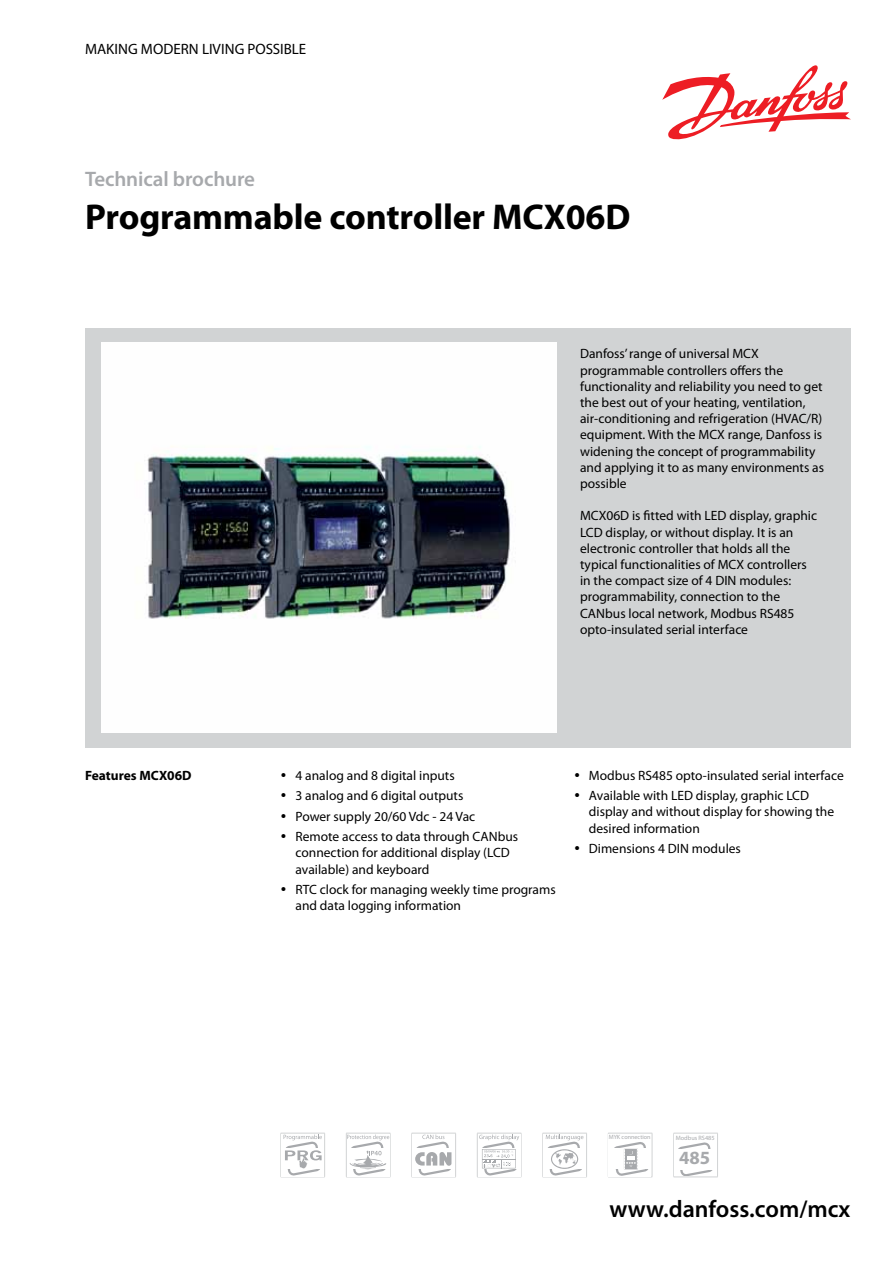
<style>
.page{position:relative;width:893px;height:1263px;background:#fff}
.page>*{position:absolute;margin:0;border:0;box-sizing:border-box;transform-origin:0 0}
.t1{font:700 36px "Myriad Pro";letter-spacing:-.005em;color:#000}
.t2{font:600 24px "Myriad Pro";color:#000}
.t3{font:600 21px "Myriad Pro";letter-spacing:-.005em;color:#a7a9ac}
.t4{font:700 18.75px "Myriad Pro";color:#a7a9ac}
.t5{font:15px "Myriad Pro";color:#000}
.t6{font:13.5px/16.2px "Myriad Pro";color:#000}
.t7{font:700 13.5px "Myriad Pro";color:#000}
.t8{font:6.3px "Myriad Pro";color:#a7a9ac}
.t9{font:6.15px "Myriad Pro";color:#a7a9ac}
</style>
<div class="page">
<div style="left:85px;top:328px;width:765px;height:419px;background:#d1d3d4"></div>
<svg style="left:662px;top:65px;width:189px;height:75px"></svg>
<img style="left:101px;top:342px;width:456px;height:391px">
<hr style="left:281px;top:1133px;width:44px;height:1px;background:#d1d3d4">
<hr style="left:281px;top:1133px;width:1px;height:44px;background:#d1d3d4">
<hr style="left:324px;top:1133px;width:1px;height:44px;background:#d1d3d4">
<hr style="left:346px;top:1133px;width:44px;height:1px;background:#d1d3d4">
<hr style="left:346px;top:1133px;width:1px;height:44px;background:#d1d3d4">
<hr style="left:390px;top:1133px;width:1px;height:44px;background:#d1d3d4">
<hr style="left:412px;top:1133px;width:44px;height:1px;background:#d1d3d4">
<hr style="left:412px;top:1133px;width:1px;height:44px;background:#d1d3d4">
<hr style="left:455px;top:1133px;width:1px;height:44px;background:#d1d3d4">
<hr style="left:477px;top:1133px;width:44px;height:1px;background:#d1d3d4">
<hr style="left:477px;top:1133px;width:1px;height:44px;background:#d1d3d4">
<hr style="left:521px;top:1133px;width:1px;height:44px;background:#d1d3d4">
<hr style="left:543px;top:1133px;width:44px;height:1px;background:#d1d3d4">
<hr style="left:542px;top:1133px;width:1px;height:44px;background:#d1d3d4">
<hr style="left:586px;top:1133px;width:1px;height:44px;background:#d1d3d4">
<hr style="left:608px;top:1133px;width:44px;height:1px;background:#d1d3d4">
<hr style="left:608px;top:1133px;width:1px;height:44px;background:#d1d3d4">
<hr style="left:652px;top:1133px;width:1px;height:44px;background:#d1d3d4">
<hr style="left:674px;top:1133px;width:44px;height:1px;background:#d1d3d4">
<hr style="left:673px;top:1133px;width:1px;height:44px;background:#d1d3d4">
<hr style="left:717px;top:1133px;width:1px;height:44px;background:#d1d3d4">
<hr style="left:281px;top:1177px;width:44px;height:1px;background:#d1d3d4">
<hr style="left:346px;top:1177px;width:44px;height:1px;background:#d1d3d4">
<hr style="left:412px;top:1177px;width:44px;height:1px;background:#d1d3d4">
<hr style="left:477px;top:1177px;width:44px;height:1px;background:#d1d3d4">
<hr style="left:543px;top:1177px;width:44px;height:1px;background:#d1d3d4">
<hr style="left:608px;top:1177px;width:44px;height:1px;background:#d1d3d4">
<hr style="left:674px;top:1177px;width:44px;height:1px;background:#d1d3d4">
<div style="left:281px;top:1134px;width:43px;height:42px;background:#fff"></div>
<svg style="left:284px;top:1134px;width:38px;height:42px"></svg>
<svg style="left:347px;top:1134px;width:42px;height:42px"></svg>
<div style="left:412px;top:1134px;width:43px;height:42px;background:#fff"></div>
<svg style="left:415px;top:1134px;width:37px;height:42px"></svg>
<svg style="left:479px;top:1134px;width:40px;height:42px"></svg>
<svg style="left:546px;top:1134px;width:38px;height:42px"></svg>
<div style="left:608px;top:1134px;width:43px;height:42px;background:#fff"></div>
<svg style="left:614px;top:1142px;width:35px;height:34px"></svg>
<svg style="left:678px;top:1142px;width:35px;height:34px"></svg>
<div style="left:676px;top:1149px;width:38px;height:21px;background:#fff"></div>
<p class="t5" style="left:85px;top:39px;width:223px">MAKING MODERN LIVING POSSIBLE</p>
<h3 class="t3" style="left:85px;top:165px;width:172px">Technical brochure</h3>
<h1 class="t1" style="left:85px;top:194px;width:547px">Programmable controller MCX06D</h1>
<p class="t7" style="left:85px;top:766px;width:108px">Features MCX06D</p>
<p class="t6" style="left:580px;top:345px;width:246px">Danfoss’ range of universal MCX programmable controllers offers the functionality and reliability you need to get the best out of your heating, ventilation, air-conditioning and refrigeration (HVAC/R) equipment. With the MCX range, Danfoss is widening the concept of programmability and applying it to as many environments as possible</p>
<p class="t6" style="left:580px;top:507px;width:238px">MCX06D is fitted with LED display, graphic LCD display, or without display. It is an electronic controller that holds all the typical functionalities of MCX controllers in the compact size of 4 DIN modules: programmability, connection to the CANbus local network, Modbus RS485 opto-insulated serial interface</p>
<p class="t6" style="left:295px;top:765px;width:224px;line-height:20.4px">4 analog and 8 digital inputs<br>3 analog and 6 digital outputs<br>Power supply 20/60 Vdc - 24 Vac<br>Remote access to data through CANbus</p>
<p class="t6" style="left:295px;top:844px;width:216px">connection for additional display (LCD available) and keyboard</p>
<p class="t6" style="left:295px;top:881px;width:262px">RTC clock for managing weekly time programs and data logging information</p>
<p class="t6" style="left:589px;top:765px;width:256px;line-height:20.4px">Modbus RS485 opto-insulated serial interface<br>Available with LED display, graphic LCD</p>
<p class="t6" style="left:589px;top:804px;width:247px">display and without display for showing the desired information</p>
<p class="t6" style="left:589px;top:840px;width:154px">Dimensions 4 DIN modules</p>
<p class="t9" style="left:609px;top:1133px;width:43px">MYK connection</p>
<p class="t8" style="left:676px;top:1134px;width:40px">Modbus RS485</p>
<h3 class="t4" style="left:679px;top:1145px;width:33px">485</h3>
<h2 class="t2" style="left:609px;top:1194px;width:243px">www.danfoss.com/mcx</h2>
</div>
